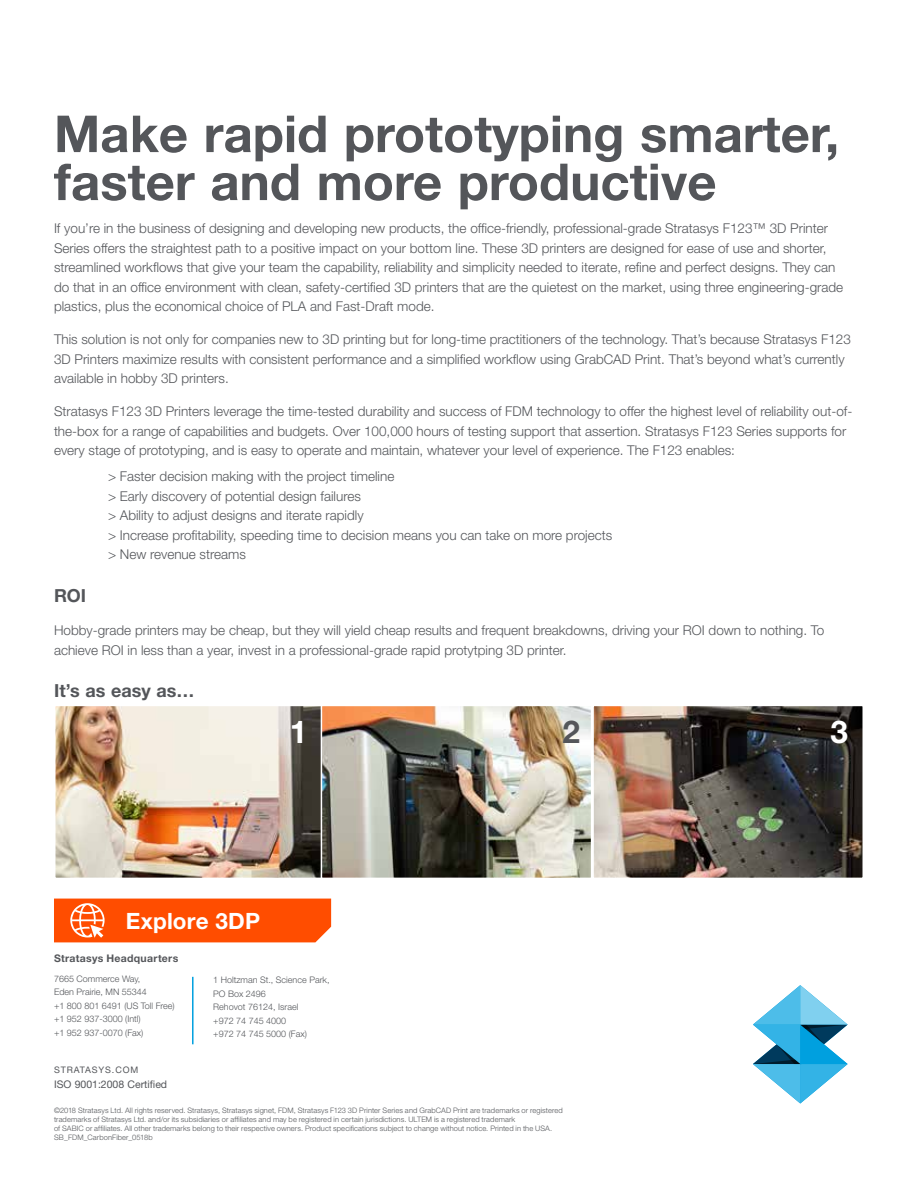
<style>
.page{position:relative;width:918px;height:1188px;background:#fff}
.page>*{position:absolute;margin:0;border:0;box-sizing:border-box;transform-origin:0 0}
.t1{font:700 51px/48px "Helvetica Neue LT Std";color:#54565a}
.t2{font:700 31.5px "Helvetica Neue LT Std";color:#fff}
.t3{font:700 31.5px "Helvetica Neue LT Std";color:#54565a}
.t4{font:700 22.5px "Helvetica Neue LT Std";letter-spacing:.01em;color:#fff}
.t5{font:700 18px "Helvetica Neue LT Std";letter-spacing:.005em;color:#54565a}
.t6{font:300 13.5px/19.5px "Helvetica Neue LT Std";color:#54565a}
.t7{font:700 10.5px "Helvetica Neue LT Std";letter-spacing:.03em;color:#54565a}
.t8{font:10.5px "Helvetica Neue LT Std";color:#54565a}
.t9{font:300 9px/13.5px "Helvetica Neue LT Std";color:#54565a}
.t10{font:9px "Helvetica Neue LT Std";letter-spacing:.1em;color:#54565a}
.t11{font:300 7.5px/9px "Helvetica Neue LT Std";letter-spacing:.015em;color:#54565a}
</style>
<div class="page">
<hr style="left:192px;top:977px;width:2px;height:67px;background:#00a0df">
<svg style="left:753px;top:985px;width:95px;height:119px"></svg>
<div style="left:54px;top:899px;width:277px;height:43px;background:#ff4d00"></div>
<img style="left:57px;top:708px;width:264px;height:168px">
<div style="left:54px;top:705px;width:272px;height:174px;border:2px solid #fff"></div>
<img style="left:324px;top:708px;width:537px;height:168px">
<div style="left:321px;top:705px;width:271px;height:174px;border:2px solid #fff"></div>
<div style="left:592px;top:705px;width:272px;height:174px;border:2px solid #fff"></div>
<h1 class="t1" style="left:54px;top:109px;width:787px">Make rapid prototyping smarter, faster and more productive</h1>
<p class="t6" style="left:54px;top:218px;width:791px">If you’re in the business of designing and developing new products, the office-friendly, professional-grade Stratasys F123™ 3D Printer Series offers the straightest path to a positive impact on your bottom line. These 3D printers are designed for ease of use and shorter, streamlined workflows that give your team the capability, reliability and simplicity needed to iterate, refine and perfect designs. They can do that in an office environment with clean, safety-certified 3D printers that are the quietest on the market, using three engineering-grade plastics, plus the economical choice of PLA and Fast-Draft mode.</p>
<p class="t6" style="left:54px;top:329px;width:798px">This solution is not only for companies new to 3D printing but for long-time practitioners of the technology. That’s because Stratasys F123<br>3D Printers maximize results with consistent performance and a simplified workflow using GrabCAD Print. That’s beyond what’s currently available in hobby 3D printers.</p>
<p class="t6" style="left:54px;top:401px;width:800px">Stratasys F123 3D Printers leverage the time-tested durability and success of FDM technology to offer the highest level of reliability out-of&shy;the-box for a range of capabilities and budgets. Over 100,000 hours of testing support that assertion. Stratasys F123 Series supports for every stage of prototyping, and is easy to operate and maintain, whatever your level of experience. The F123 enables:</p>
<p class="t6" style="left:108px;top:466px;width:506px">&gt; Faster decision making with the project timeline<br>&gt; Early discovery of potential design failures<br>&gt; Ability to adjust designs and iterate rapidly<br>&gt; Increase profitability, speeding time to decision means you can take on more projects &gt; New revenue streams</p>
<h3 class="t5" style="left:54px;top:585px;width:34px">ROI</h3>
<p class="t6" style="left:54px;top:620px;width:772px">Hobby-grade printers may be cheap, but they will yield cheap results and frequent breakdowns, driving your ROI down to nothing. To achieve ROI in less than a year, invest in a professional-grade rapid protytping 3D printer.</p>
<h3 class="t5" style="left:54px;top:680px;width:142px">It’s as easy as…</h3>
<h2 class="t2" style="left:290px;top:712px;width:19px">1</h2>
<h2 class="t3" style="left:563px;top:712px;width:19px">2</h2>
<h2 class="t2" style="left:830px;top:712px;width:19px">3</h2>
<h3 class="t4" style="left:126px;top:907px;width:136px">Explore 3DP</h3>
<p class="t7" style="left:54px;top:951px;width:126px">Stratasys Headquarters</p>
<p class="t9" style="left:54px;top:972px;width:122px">7665 Commerce Way,<br>Eden Prairie, MN 55344<br>+1 800 801 6491 (US Toll Free) +1 952 937-3000 (Intl)<br>+1 952 937-0070 (Fax)</p>
<p class="t9" style="left:213px;top:973px;width:118px">1 Holtzman St., Science Park,<br>PO Box 2496<br>Rehovot 76124, Israel<br>+972 74 745 4000<br>+972 74 745 5000 (Fax)</p>
<p class="t10" style="left:54px;top:1064px;width:86px">STRATASYS.COM</p>
<p class="t8" style="left:54px;top:1078px;width:115px">ISO 9001:2008 Certified</p>
<p class="t11" style="left:54px;top:1105px;width:510px">©2018 Stratasys Ltd. All rights reserved. Stratasys, Stratasys signet, FDM, Stratasys F123 3D Printer Series and GrabCAD Print are trademarks or registered trademarks of Stratasys Ltd. and/or its subsidiaries or affiliates and may be registered in certain jurisdictions. ULTEM is a registered trademark<br>of SABIC or affiliates. All other trademarks belong to their respective owners. Product specifications subject to change without notice. Printed in the USA.<br>SB_FDM_CarbonFiber_0518b</p>
</div>
